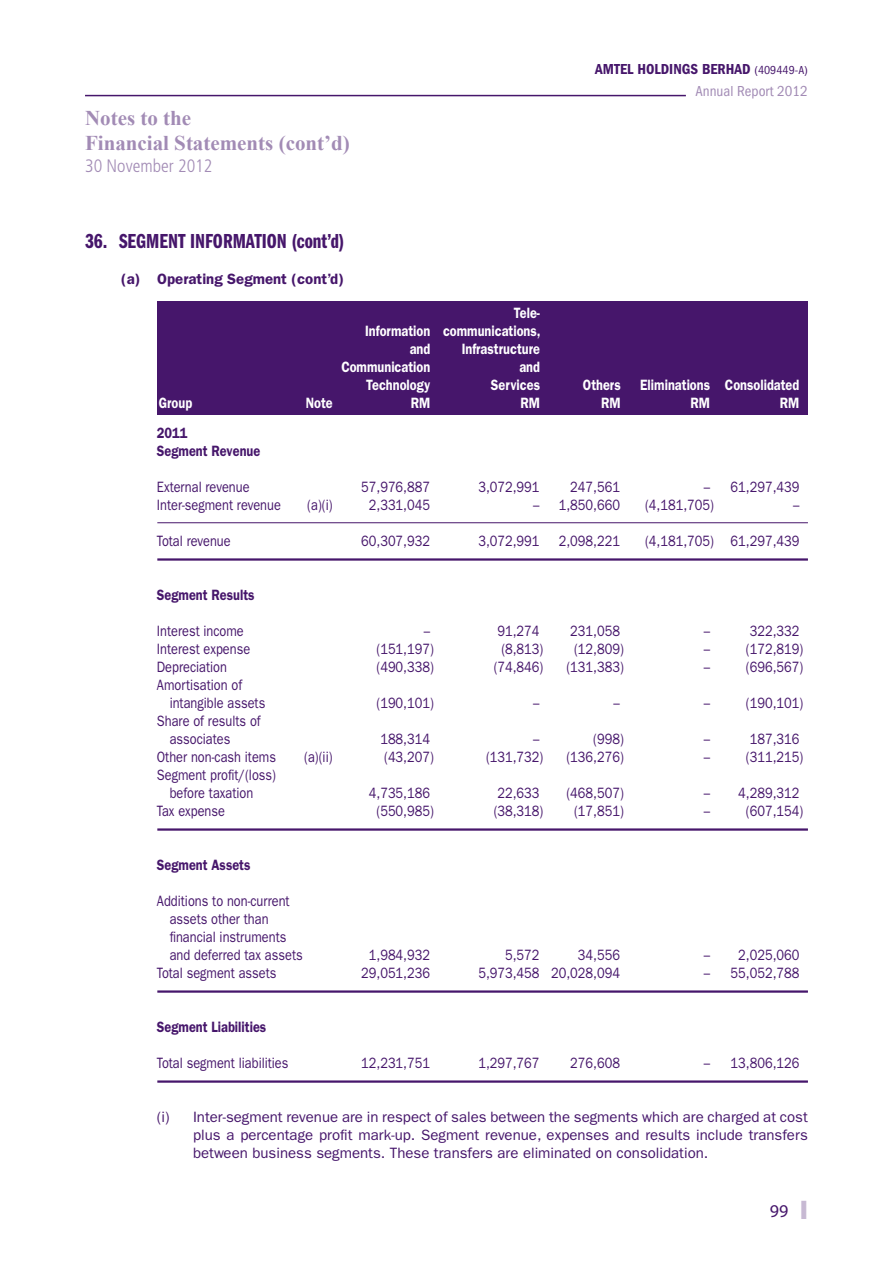
<style>
.page{position:relative;width:893px;height:1263px;background:#fff}
.page>*{position:absolute;margin:0;border:0;box-sizing:border-box;transform-origin:0 0}
.t1{font:700 21px/25.2px "Times New Roman";color:#a28bb5}
.t2{font:21px "ITC Franklin Gothic Std Dm Cp";color:#46166b}
.t3{font:300 condensed 18px "Frutiger LT Std";color:#a28bb5}
.t4{font:18px "Myriad Pro";color:#46166b}
.t5{font:15px/18px "ITC Franklin Gothic Std";color:#46166b;scale:.85 1}
.t6{font:15px/18px "ITC Franklin Gothic Std";color:#46166b;text-align:justify}
.t7{font:600 15px "ITC Franklin Gothic Std";color:#fff;scale:.85 1}
.t8{font:600 15px/18px "ITC Franklin Gothic Std";color:#46166b;scale:.85 1}
.t9{font:15px "ITC Franklin Gothic Std Dm Cd";color:#46166b}
.t10{font:600 15px "ITC Franklin Gothic Std";color:#46166b}
.t11{font:condensed 15px "ITC Franklin Gothic Std";color:#a28bb5}
.s1{font-family:"ITC Franklin Gothic Std";font-stretch:condensed;font-size:12px}
.s2{font-weight:900;font-size:27px;color:#c7b9d3}
</style>
<div class="page">
<hr style="left:85px;top:95px;width:601px;height:1px;background:#46166b">
<hr style="left:157px;top:522px;width:651px;height:1px;background:#46166b">
<hr style="left:157px;top:558px;width:651px;height:3px;background:#46166b">
<hr style="left:157px;top:828px;width:651px;height:3px;background:#46166b">
<hr style="left:157px;top:990px;width:651px;height:3px;background:#46166b">
<hr style="left:157px;top:1080px;width:651px;height:3px;background:#46166b">
<div style="left:157px;top:301px;width:651px;height:113px;background:#46166b"></div>
<h1 class="t1" style="left:85px;top:105px;width:266px">Notes to the<br>Financial Statements (cont’d)</h1>
<p class="t3" style="left:85px;top:155px;width:129px">30 November 2012</p>
<h1 class="t2" style="left:85px;top:230px;width:261px">36. SEGMENT INFORMATION (cont’d)</h1>
<p class="t10" style="left:121px;top:270px;width:224px">(a) Operating Segment (cont’d)</p>
<p class="t9" style="left:595px;top:61px;width:214px">AMTEL HOLDINGS BERHAD <span class="s1">(409449-A)</span></p>
<p class="t11" style="left:695px;top:83px;width:114px">Annual Report 2012</p>
<p class="t7" style="left:514px;top:304px;width:32px">Tele-</p>
<p class="t7" style="left:365px;top:322px;width:208px">Information communications,</p>
<p class="t7" style="left:410px;top:340px;width:26px">and</p>
<p class="t7" style="left:462px;top:340px;width:94px">Infrastructure</p>
<p class="t7" style="left:341px;top:358px;width:106px">Communication</p>
<p class="t7" style="left:519px;top:358px;width:26px">and</p>
<p class="t7" style="left:366px;top:376px;width:77px">Technology</p>
<p class="t7" style="left:491px;top:376px;width:59px">Services</p>
<p class="t7" style="left:583px;top:376px;width:46px">Others</p>
<p class="t7" style="left:640px;top:376px;width:189px">Eliminations Consolidated</p>
<p class="t7" style="left:159px;top:394px;width:41px">Group</p>
<p class="t7" style="left:306px;top:394px;width:33px">Note</p>
<p class="t7" style="left:411px;top:394px;width:25px">RM</p>
<p class="t7" style="left:520px;top:394px;width:25px">RM</p>
<p class="t7" style="left:601px;top:394px;width:25px">RM</p>
<p class="t7" style="left:690px;top:394px;width:25px">RM</p>
<p class="t7" style="left:780px;top:394px;width:25px">RM</p>
<p class="t8" style="left:157px;top:423px;width:123px">2011<br>Segment Revenue</p>
<p class="t5" style="left:157px;top:478px;width:110px">External revenue</p>
<p class="t5" style="left:361px;top:478px;width:83px">57,976,887</p>
<p class="t5" style="left:478px;top:478px;width:74px">3,072,991</p>
<p class="t5" style="left:570px;top:478px;width:60px">247,561</p>
<p class="t5" style="left:704px;top:478px;width:114px">– 61,297,439</p>
<p class="t5" style="left:157px;top:496px;width:147px">Inter-segment revenue</p>
<p class="t5" style="left:307px;top:496px;width:31px">(a)(i)</p>
<p class="t5" style="left:369px;top:496px;width:74px">2,331,045</p>
<p class="t5" style="left:533px;top:496px;width:104px">– 1,850,660</p>
<p class="t5" style="left:645px;top:496px;width:83px">(4,181,705)</p>
<p class="t5" style="left:793px;top:496px;width:9px">–</p>
<p class="t5" style="left:157px;top:532px;width:88px">Total revenue</p>
<p class="t5" style="left:361px;top:532px;width:83px">60,307,932</p>
<p class="t5" style="left:478px;top:532px;width:74px">3,072,991</p>
<p class="t5" style="left:559px;top:532px;width:74px">2,098,221</p>
<p class="t5" style="left:645px;top:532px;width:183px">(4,181,705) 61,297,439</p>
<p class="t8" style="left:157px;top:585px;width:116px">Segment Results</p>
<p class="t5" style="left:157px;top:622px;width:104px">Interest income</p>
<p class="t5" style="left:424px;top:622px;width:9px">–</p>
<p class="t5" style="left:497px;top:622px;width:51px">91,274</p>
<p class="t5" style="left:570px;top:622px;width:60px">231,058</p>
<p class="t5" style="left:704px;top:622px;width:9px">–</p>
<p class="t5" style="left:750px;top:622px;width:60px">322,332</p>
<p class="t5" style="left:157px;top:640px;width:111px">Interest expense</p>
<p class="t5" style="left:376px;top:640px;width:69px">(151,197)</p>
<p class="t5" style="left:501px;top:640px;width:51px">(8,813)</p>
<p class="t5" style="left:574px;top:640px;width:60px">(12,809)</p>
<p class="t5" style="left:704px;top:640px;width:119px">– (172,819)</p>
<p class="t5" style="left:157px;top:658px;width:84px">Depreciation</p>
<p class="t5" style="left:376px;top:658px;width:69px">(490,338)</p>
<p class="t5" style="left:494px;top:658px;width:60px">(74,846)</p>
<p class="t5" style="left:566px;top:658px;width:69px">(131,383)</p>
<p class="t5" style="left:704px;top:658px;width:119px">– (696,567)</p>
<p class="t5" style="left:170px;top:676px;width:114px;text-indent:-13px">Amortisation of intangible assets</p>
<p class="t5" style="left:376px;top:694px;width:69px">(190,101)</p>
<p class="t5" style="left:533px;top:694px;width:9px">–</p>
<p class="t5" style="left:614px;top:694px;width:9px">–</p>
<p class="t5" style="left:704px;top:694px;width:119px">– (190,101)</p>
<p class="t5" style="left:170px;top:712px;width:109px;text-indent:-13px">Share of results of associates</p>
<p class="t5" style="left:380px;top:730px;width:60px">188,314</p>
<p class="t5" style="left:533px;top:730px;width:9px">–</p>
<p class="t5" style="left:593px;top:730px;width:38px">(998)</p>
<p class="t5" style="left:704px;top:730px;width:9px">–</p>
<p class="t5" style="left:750px;top:730px;width:60px">187,316</p>
<p class="t5" style="left:157px;top:748px;width:142px">Other non-cash items</p>
<p class="t5" style="left:304px;top:748px;width:35px">(a)(ii)</p>
<p class="t5" style="left:384px;top:748px;width:60px">(43,207)</p>
<p class="t5" style="left:486px;top:748px;width:69px">(131,732)</p>
<p class="t5" style="left:566px;top:748px;width:69px">(136,276)</p>
<p class="t5" style="left:704px;top:748px;width:119px">– (311,215)</p>
<p class="t5" style="left:170px;top:766px;width:127px;text-indent:-13px">Segment profit/(loss) before taxation</p>
<p class="t5" style="left:369px;top:784px;width:74px">4,735,186</p>
<p class="t5" style="left:497px;top:784px;width:51px">22,633</p>
<p class="t5" style="left:566px;top:784px;width:69px">(468,507)</p>
<p class="t5" style="left:704px;top:784px;width:114px">– 4,289,312</p>
<p class="t5" style="left:157px;top:802px;width:82px">Tax expense</p>
<p class="t5" style="left:376px;top:802px;width:69px">(550,985)</p>
<p class="t5" style="left:494px;top:802px;width:60px">(38,318)</p>
<p class="t5" style="left:574px;top:802px;width:60px">(17,851)</p>
<p class="t5" style="left:704px;top:802px;width:119px">– (607,154)</p>
<p class="t8" style="left:157px;top:855px;width:112px">Segment Assets</p>
<p class="t5" style="left:170px;top:892px;width:158px;text-indent:-13px">Additions to non-current assets other than financial instruments and deferred tax assets</p>
<p class="t5" style="left:369px;top:946px;width:74px">1,984,932</p>
<p class="t5" style="left:505px;top:946px;width:42px">5,572</p>
<p class="t5" style="left:578px;top:946px;width:51px">34,556</p>
<p class="t5" style="left:704px;top:946px;width:114px">– 2,025,060</p>
<p class="t5" style="left:157px;top:964px;width:142px">Total segment assets</p>
<p class="t5" style="left:361px;top:964px;width:82px">29,051,236</p>
<p class="t5" style="left:478px;top:964px;width:168px">5,973,458 20,028,094</p>
<p class="t5" style="left:704px;top:964px;width:114px">– 55,052,788</p>
<p class="t8" style="left:157px;top:1017px;width:130px">Segment Liabilities</p>
<p class="t5" style="left:157px;top:1054px;width:156px">Total segment liabilities</p>
<p class="t5" style="left:361px;top:1054px;width:82px">12,231,751</p>
<p class="t5" style="left:478px;top:1054px;width:74px">1,297,767</p>
<p class="t5" style="left:570px;top:1054px;width:60px">276,608</p>
<p class="t5" style="left:704px;top:1054px;width:114px">– 13,806,126</p>
<p class="t6" style="left:193px;top:1108px;width:616px;text-indent:-36px">(i) Inter-segment revenue are in respect of sales between the segments which are charged at cost plus a percentage profit mark-up. Segment revenue, expenses and results include transfers between business segments. These transfers are eliminated on consolidation.</p>
<p class="t4" style="left:770px;top:1200px;width:40px">99 <span class="s2">I</span></p>
</div>
